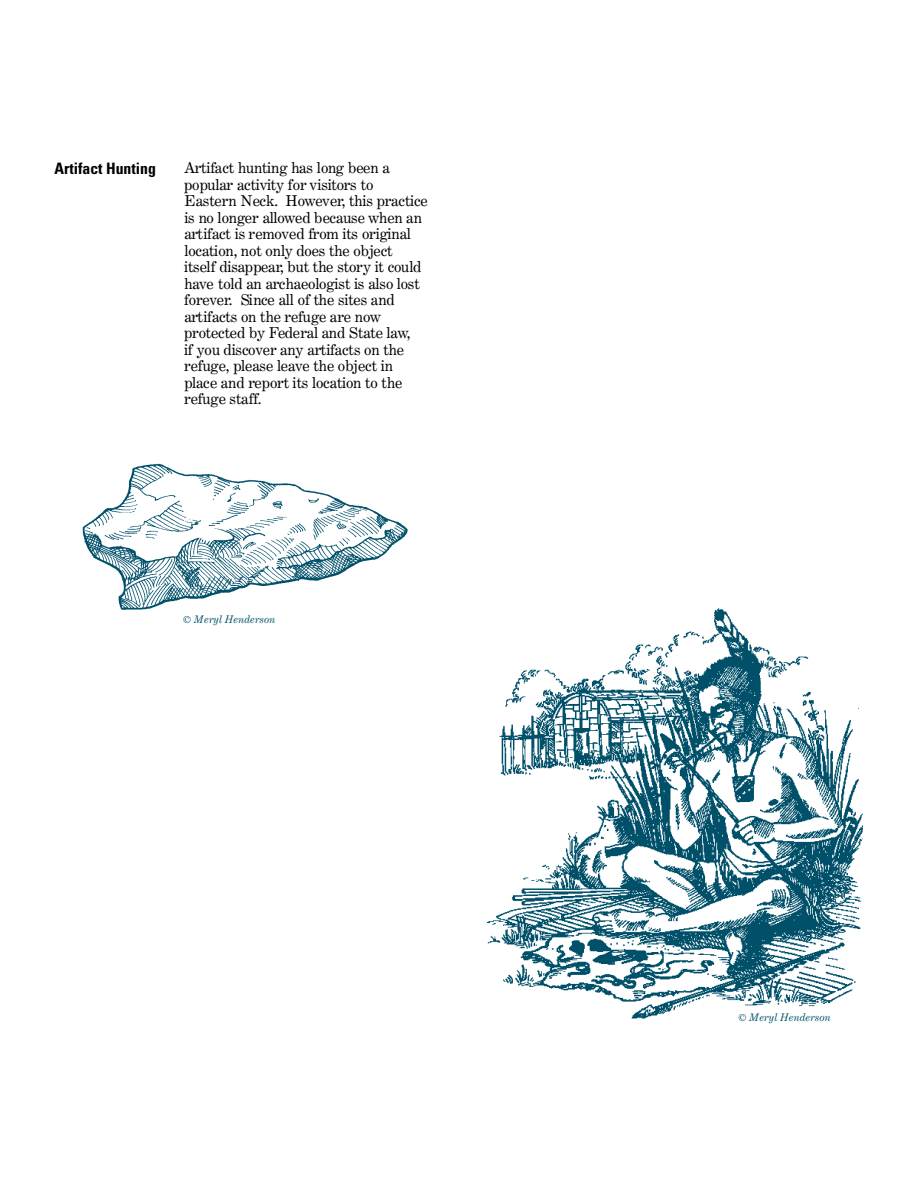
<style>
.page{position:relative;width:918px;height:1188px;background:#fff}
.page>*{position:absolute;margin:0;border:0;box-sizing:border-box;transform-origin:0 0}
.t1{font:700 condensed 15.75px "Univers";color:#000}
.t2{font:15px/16.5px "Century Expanded BT";color:#000}
.t3{font:italic 10.5px "Century Expanded BT";color:#00506a}
</style>
<div class="page">
<img style="left:82px;top:464px;width:326px;height:146px">
<img style="left:488px;top:608px;width:375px;height:411px">
<p class="t1" style="left:55px;top:162px;width:103px">Artifact Hunting</p>
<p class="t2" style="left:184px;top:161px;width:245px">Artifact hunting has long been a popular activity for visitors to<br>E a s t e rn Neck. However, this practice is no longer allowed because when an artifact is removed from its original location, not only does the object<br>itself disappear, but the story it could have told an archaeologist is also lost f o r e v e r. Since all of the sites and artifacts on the refuge are now protected by Federal and State law,<br>if you discover any artifacts on the refuge, please leave the object in place and report its location to the refuge staff.</p>
<p class="t3" style="left:183px;top:616px;width:94px">© Meryl Henderson</p>
<p class="t3" style="left:738px;top:1013px;width:94px">© Meryl Henderson</p>
</div>
